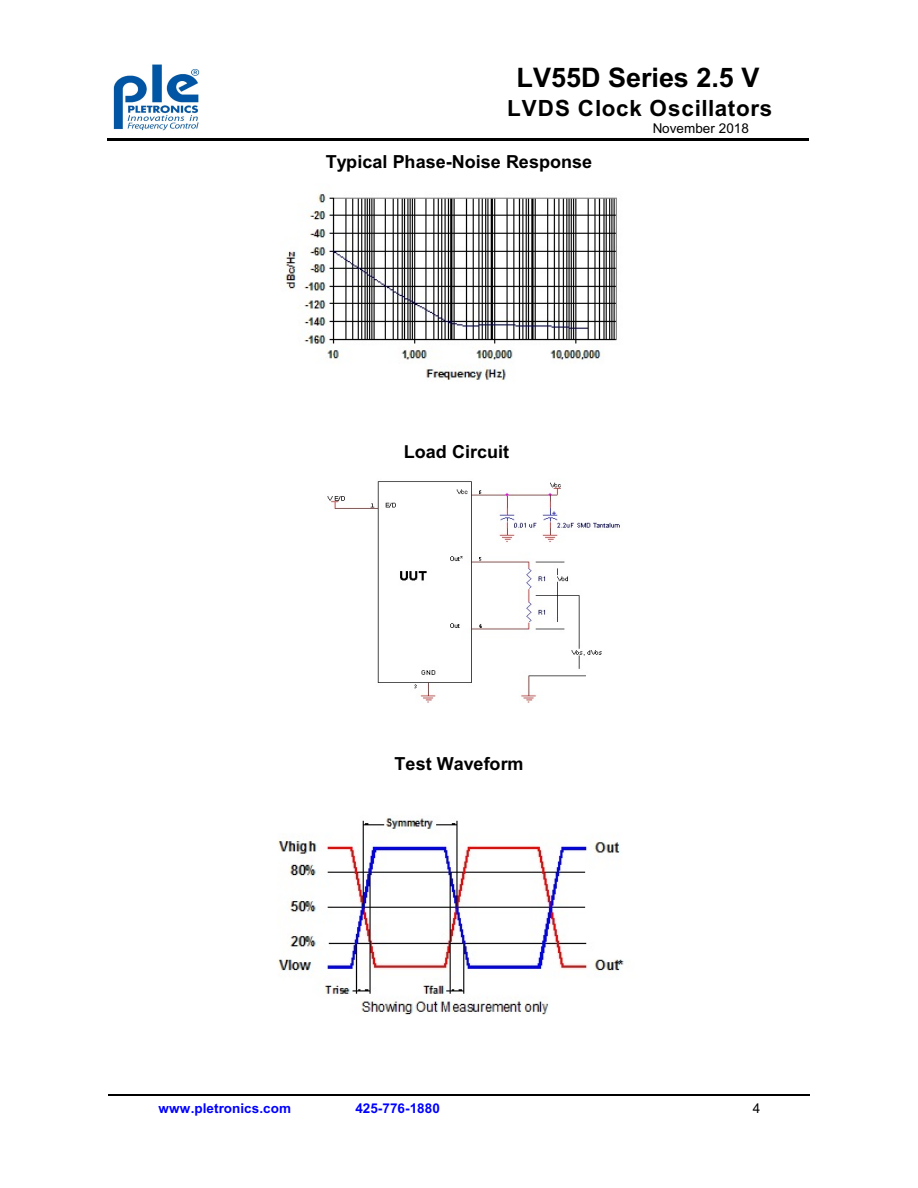
<style>
.page{position:relative;width:918px;height:1188px;background:#fff}
.page>*{position:absolute;margin:0;border:0;box-sizing:border-box;transform-origin:0 0}
.t1{font:700 27px "Arial";color:#000}
.t2{font:700 22.35px "Arial";letter-spacing:.03em;color:#000}
.t3{font:700 18px "Arial";letter-spacing:.005em;color:#000}
.t4{font:700 13.5px "Arial";letter-spacing:.005em;color:#00f}
.t5{font:13.5px "Arial";letter-spacing:.005em;color:#000}
</style>
<div class="page">
<hr style="left:107px;top:139px;width:702px;height:2px;background:#000">
<img style="left:113px;top:64px;width:87px;height:67px">
<hr style="left:108px;top:1095px;width:702px;height:1px;background:#000">
<img style="left:284px;top:194px;width:333px;height:187px">
<img style="left:327px;top:481px;width:293px;height:222px">
<img style="left:277px;top:817px;width:347px;height:198px">
<h1 class="t1" style="left:517px;top:67px;width:244px">LV55D Series 2.5 V</h1>
<p class="t2" style="left:507px;top:99px;width:267px">LVDS Clock Oscillators</p>
<p class="t5" style="left:653px;top:124px;width:98px">November 2018</p>
<p class="t3" style="left:326px;top:155px;width:268px">Typical Phase-Noise Response</p>
<p class="t3" style="left:404px;top:445px;width:107px">Load Circuit</p>
<p class="t3" style="left:395px;top:756px;width:131px">Test Waveform</p>
<p class="t4" style="left:158px;top:1103px;width:134px">www.pletronics.com</p>
<p class="t4" style="left:355px;top:1103px;width:86px">425-776-1880</p>
<p class="t5" style="left:753px;top:1103px;width:9px">4</p>
</div>
